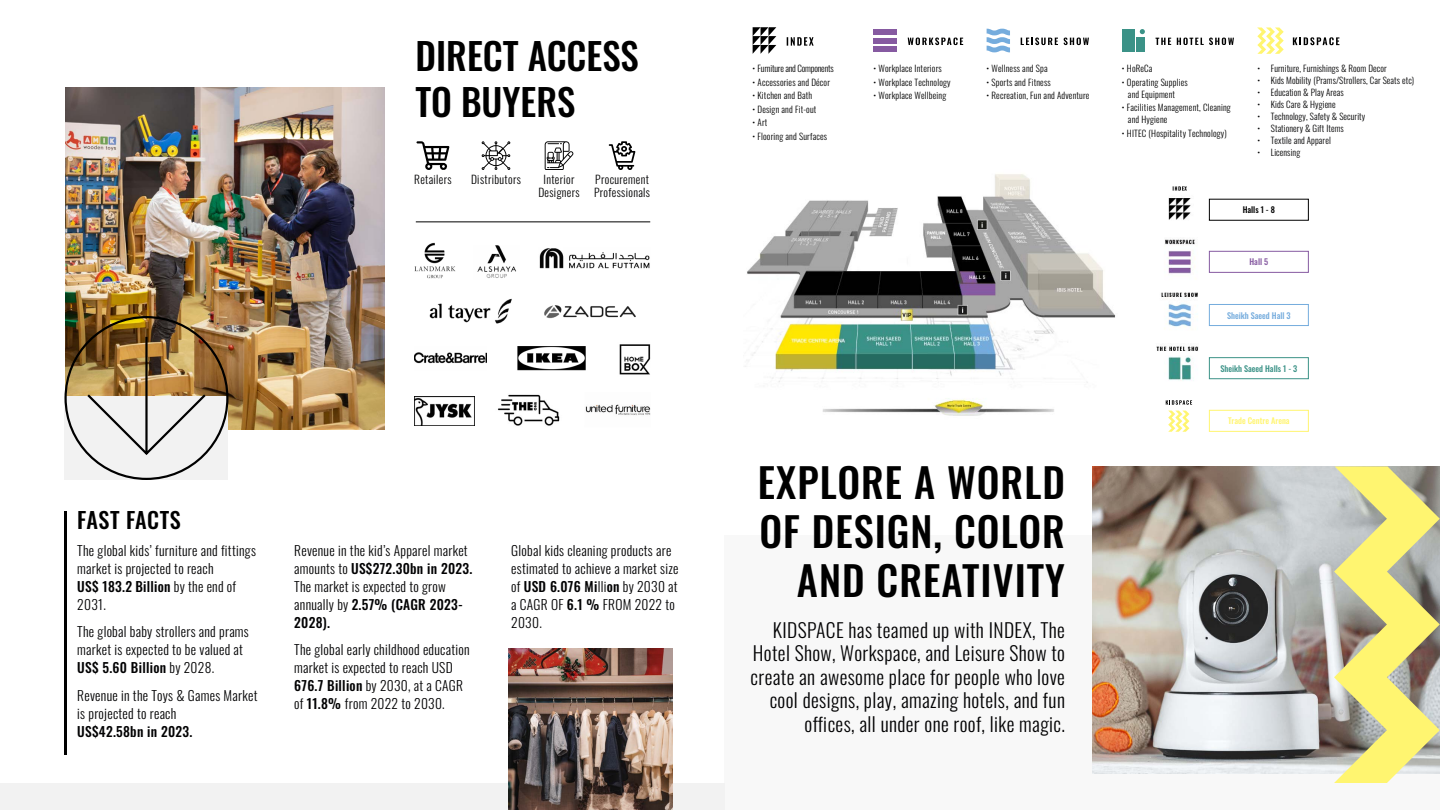
<style>
.page{position:relative;width:1440px;height:810px;background:#fff}
.page>*{position:absolute;margin:0;border:0;box-sizing:border-box;transform-origin:0 0}
.t1{font:500 40.5px/48.6px "Oswald";letter-spacing:.025em;color:#000;text-align:right}
.t2{font:500 36.97px/46.2px "Oswald";color:#000}
.t3{font:500 22.2px "Oswald";letter-spacing:.02em;color:#000}
.t4{font:300 19.5px/23.4px "Oswald";letter-spacing:.02em;color:#020203;text-align:right}
.t5{font:300 13.5px/18px "Oswald";letter-spacing:.02em;color:#020203}
.t6{font:500 13.5px "Oswald";letter-spacing:.02em;color:#020203}
.t7{font:300 11.4px/13.7px "Oswald";letter-spacing:.03em;color:#020203;text-align:center}
.t8{font:300 9px/12px "Oswald";letter-spacing:.02em;color:#000}
.t9{font:300 9px "Oswald";letter-spacing:.01em;color:#020203}
.t10{font:300 9px "Oswald";letter-spacing:-.02em;color:#000}
.t11{font:500 8.25px "Oswald";color:#3b9287}
.t12{font:500 8.25px "Oswald";color:#fff570}
.t13{font:500 8.25px "Oswald";color:#75acdd}
.t14{font:500 8.25px "Oswald";color:#000}
.t15{font:500 8.25px "Oswald";color:#865aa1}
.s1{font-weight:500}
</style>
<div class="page">
<div style="left:724px;top:535px;width:716px;height:275px;background:#f2f2f2"></div>
<img style="left:65px;top:87px;width:320px;height:342px">
<hr style="left:64px;top:511px;width:3px;height:243px;background:#000">
<div style="left:64px;top:396px;width:164px;height:84px;background:#f2f2f2"></div>
<svg style="left:85px;top:335px;width:123px;height:122px"></svg>
<hr style="left:416px;top:221px;width:234px;height:1px;background:#000">
<img style="left:414px;top:397px;width:61px;height:28px">
<img style="left:497px;top:394px;width:63px;height:32px">
<img style="left:585px;top:404px;width:65px;height:12px">
<img style="left:414px;top:352px;width:72px;height:12px">
<img style="left:517px;top:346px;width:69px;height:24px">
<img style="left:619px;top:344px;width:31px;height:31px">
<svg style="left:417px;top:141px;width:33px;height:29px"></svg>
<svg style="left:545px;top:141px;width:28px;height:29px"></svg>
<svg style="left:482px;top:141px;width:28px;height:29px"></svg>
<svg style="left:609px;top:141px;width:26px;height:29px"></svg>
<svg style="left:1257px;top:28px;width:27px;height:26px"></svg>
<svg style="left:1293px;top:37px;width:46px;height:8px"></svg>
<svg style="left:1156px;top:38px;width:78px;height:7px"></svg>
<svg style="left:1140px;top:29px;width:5px;height:5px"></svg>
<div style="left:1122px;top:29px;width:12px;height:23px;background:#3b9287"></div>
<div style="left:1136px;top:37px;width:9px;height:15px;background:#3b9287"></div>
<svg style="left:987px;top:29px;width:23px;height:23px"></svg>
<svg style="left:1021px;top:38px;width:37px;height:7px"></svg>
<svg style="left:1064px;top:38px;width:25px;height:7px"></svg>
<div style="left:874px;top:29px;width:23px;height:5px;background:#865aa1"></div>
<div style="left:874px;top:38px;width:23px;height:5px;background:#865aa1"></div>
<div style="left:874px;top:47px;width:23px;height:5px;background:#865aa1"></div>
<svg style="left:908px;top:38px;width:55px;height:7px"></svg>
<svg style="left:753px;top:27px;width:23px;height:27px"></svg>
<svg style="left:787px;top:37px;width:27px;height:9px"></svg>
<img style="left:745px;top:174px;width:454px;height:255px">
<div style="left:1209px;top:410px;width:100px;height:22px;border:1px solid #fff570"></div>
<div style="left:1209px;top:357px;width:100px;height:22px;border:1px solid #3b9287"></div>
<div style="left:1209px;top:304px;width:100px;height:22px;border:1px solid #75acdd"></div>
<div style="left:1209px;top:251px;width:100px;height:22px;border:1px solid #865aa1"></div>
<svg style="left:1166px;top:400px;width:26px;height:5px"></svg>
<svg style="left:1168px;top:411px;width:21px;height:21px"></svg>
<div style="left:0;top:783px;width:724px;height:27px;background:#f2f2f2"></div>
<img style="left:508px;top:649px;width:165px;height:161px">
<img style="left:544px;top:305px;width:92px;height:14px">
<img style="left:429px;top:298px;width:83px;height:26px">
<img style="left:414px;top:243px;width:41px;height:36px">
<img style="left:477px;top:245px;width:39px;height:33px">
<img style="left:539px;top:248px;width:111px;height:21px">
<img style="left:1092px;top:466px;width:242px;height:308px">
<svg style="left:1334px;top:466px;width:106px;height:317px;background:#d0ca87"></svg>
<h2 class="t2" style="left:415px;top:29px;width:225px">DIRECT ACCESS<br>TO BUYERS</h2>
<p class="t7" style="left:414px;top:171px;width:39px">Retailers</p>
<p class="t7" style="left:538px;top:171px;width:43px">Interior<br>Designers</p>
<p class="t7" style="left:471px;top:171px;width:51px">Distributors</p>
<p class="t7" style="left:594px;top:171px;width:58px;text-align:left">Procurement<br>Professionals</p>
<h3 class="t3" style="left:77px;top:500px;width:105px">FAST FACTS</h3>
<p class="t5" style="left:77px;top:540px;width:180px">The global kids’ furniture and fittings market is projected to reach<br><span class="s1">US$ 183.2 Billion</span> by the end of<br>2031.</p>
<p class="t5" style="left:77px;top:622px;width:173px">The global baby strollers and prams market is expected to be valued at<br><span class="s1">US$ 5.60 Billion</span> by 2028.</p>
<p class="t5" style="left:77px;top:685px;width:182px">Revenue in the Toys &amp; Games Market is projected to reach</p>
<p class="t6" style="left:77px;top:719px;width:117px">US$42.58bn in 2023.</p>
<p class="t5" style="left:294px;top:540px;width:180px">Revenue in the kid’s Apparel market amounts to <span class="s1">US$272.30bn in 2023.<br></span>The market is expected to grow annually by <span class="s1">2.57% (CAGR 2023-<br>2028).</span></p>
<p class="t5" style="left:294px;top:640px;width:177px">The global early childhood education market is expected to reach USD<br><span class="s1">676.7 Billion</span> by 2030, at a CAGR of <span class="s1">11.8%</span> from 2022 to 2030.</p>
<p class="t5" style="left:511px;top:540px;width:169px">Global kids cleaning products are estimated to achieve a market size of <span class="s1">USD 6.076 Mi</span>lli<span class="s1">on</span> by 2030 at a CAGR OF <span class="s1">6.1 %</span> FROM 2022 to<br>2030.</p>
<p class="t10" style="left:753px;top:61px;width:83px">• Furniture and Components</p>
<p class="t8" style="left:753px;top:75px;width:79px">• Accessories and Décor</p>
<p class="t8" style="left:753px;top:89px;width:61px">• Kitchen and Bath</p>
<p class="t8" style="left:753px;top:102px;width:65px">• Design and Fit-out</p>
<p class="t8" style="left:753px;top:116px;width:16px">• Art</p>
<p class="t8" style="left:753px;top:129px;width:76px">• Flooring and Surfaces</p>
<p class="t8" style="left:874px;top:62px;width:70px">• Workplace Interiors</p>
<p class="t8" style="left:874px;top:75px;width:78px">• Workplace Technology</p>
<p class="t8" style="left:874px;top:89px;width:74px">• Workplace Wellbeing</p>
<p class="t8" style="left:987px;top:62px;width:63px">• Wellness and Spa</p>
<p class="t8" style="left:987px;top:75px;width:66px">• Sports and Fitness</p>
<p class="t8" style="left:987px;top:89px;width:104px">• Recreation, Fun and Adventure</p>
<h1 class="t1" style="left:758px;top:455px;width:309px">EXPLORE A WORLD<br>OF DESIGN, COLOR<br>AND CREATIVITY</h1>
<h3 class="t4" style="left:751px;top:616px;width:316px">KIDSPACE has teamed up with INDEX, The Hotel Show, Workspace, and Leisure Show to create an awesome place for people who love cool designs, play, amazing hotels, and fun offices, all under one roof, like magic.</h3>
<p class="t8" style="left:1122px;top:62px;width:32px">• HoReCa</p>
<p class="t8" style="left:1128px;top:75px;width:61px;text-indent:-6px">• Operating Supplies and Equipment</p>
<p class="t8" style="left:1128px;top:101px;width:104px;text-indent:-6px">• Facilities Management, Cleaning and Hygiene</p>
<p class="t8" style="left:1122px;top:126px;width:106px">• HITEC (Hospitality Technology)</p>
<p class="t9" style="left:1257px;top:61px;width:131px">• Furniture, Furnishings &amp; Room Decor</p>
<p class="t9" style="left:1257px;top:73px;width:158px">• Kids Mobility (Prams/Strollers, Car Seats etc)</p>
<p class="t9" style="left:1257px;top:85px;width:88px">• Education &amp; Play Areas</p>
<p class="t9" style="left:1257px;top:97px;width:80px">• Kids Care &amp; Hygiene</p>
<p class="t9" style="left:1257px;top:109px;width:109px">• Technology, Safety &amp; Security</p>
<p class="t9" style="left:1257px;top:121px;width:88px">• Stationery &amp; Gift Items</p>
<p class="t9" style="left:1257px;top:133px;width:75px">• Textile and Apparel</p>
<p class="t9" style="left:1257px;top:145px;width:44px">• Licensing</p>
<p class="t14" style="left:1243px;top:203px;width:34px">Halls 1 - 8</p>
<p class="t15" style="left:1249px;top:255px;width:20px">Hall 5</p>
<p class="t13" style="left:1227px;top:308px;width:65px">Sheikh Saeed Hall 3</p>
<p class="t11" style="left:1220px;top:361px;width:79px">Sheikh Saeed Halls 1 - 3</p>
<p class="t12" style="left:1228px;top:414px;width:63px">Trade Centre Arena</p>
</div>
